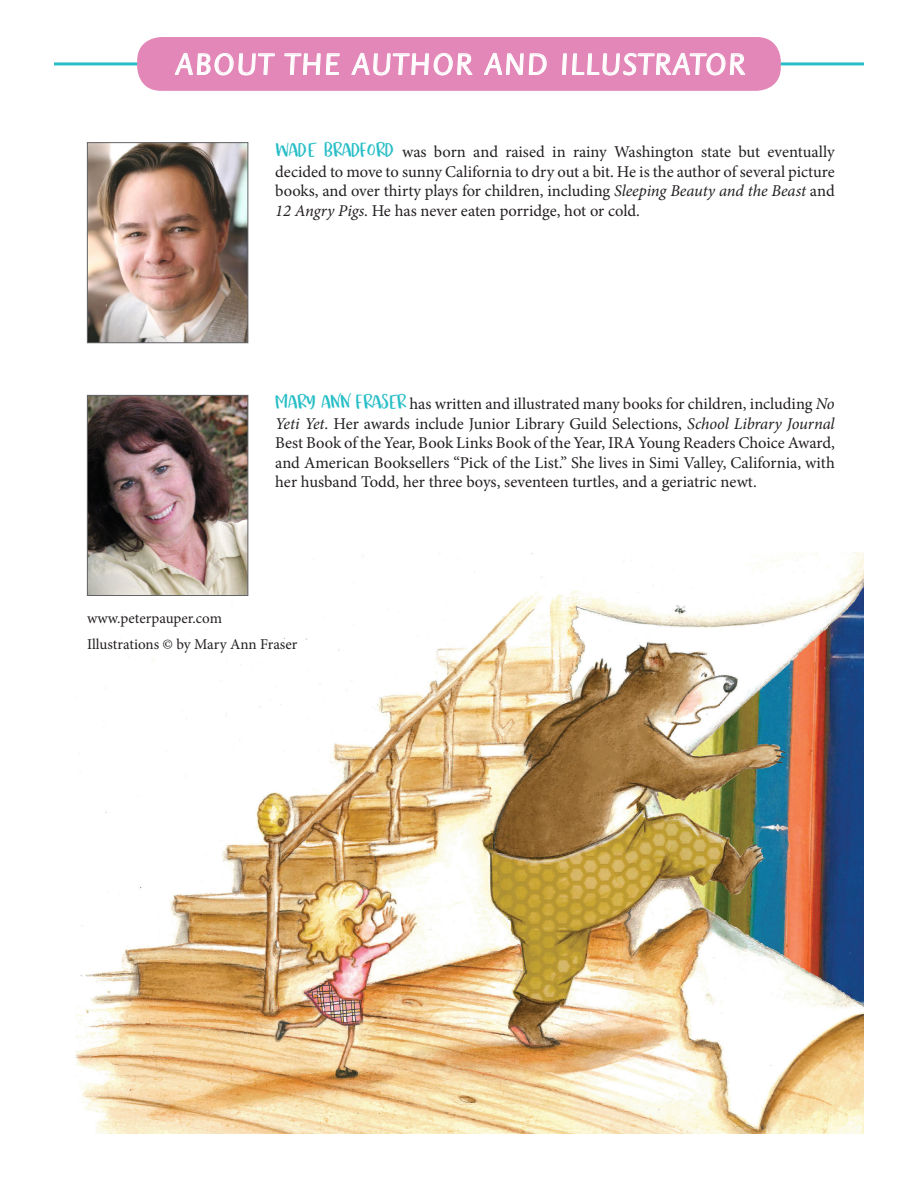
<style>
.page{position:relative;width:918px;height:1188px;background:#fff}
.page>*{position:absolute;margin:0;border:0;box-sizing:border-box;transform-origin:0 0}
.t1{font:500 33px "Flora Std";letter-spacing:.05em;color:#fff}
.t2{font:16.5px/19.5px "Minion Pro";color:#231f20;text-align:justify}
.t3{font:15px "Minion Pro";color:#231f20}
.s1{font-family:"FC Stawberry Frosting";font-size:27px;color:#28bec7}
.s2{font-style:italic}
</style>
<div class="page">
<hr style="left:54px;top:62px;width:810px;height:3px;background:#28bec7">
<img style="left:76px;top:552px;width:788px;height:582px">
<img style="left:89px;top:397px;width:157px;height:197px">
<div style="left:87px;top:395px;width:161px;height:201px;border:1px solid #636366"></div>
<img style="left:89px;top:144px;width:157px;height:197px">
<div style="left:87px;top:142px;width:161px;height:201px;border:1px solid #636366"></div>
<div style="left:137px;top:37px;width:644px;height:54px;background:#e287b7;border-radius:24px"></div>
<svg style="left:174px;top:53px;width:101px;height:23px"></svg>
<svg style="left:284px;top:53px;width:56px;height:22px"></svg>
<svg style="left:351px;top:53px;width:122px;height:23px"></svg>
<svg style="left:484px;top:52px;width:63px;height:39px"></svg>
<svg style="left:562px;top:53px;width:183px;height:23px"></svg>
<p class="t1" style="left:175px;top:47px;width:571px">ABOUT THE AUTHOR AND ILLUSTRATOR</p>
<p class="t2" style="left:275px;top:143px;width:561px"><span class="s1">WADE BRADFORD</span> was born and raised in rainy Washington state but eventually decided to move to sunny California to dry out a bit. He is the author of several picture books, and over thirty plays for children, including <span class="s2">Sleeping Beauty and the Beast</span> and <span class="s2">12 Angry Pigs</span>. He has never eaten porridge, hot or cold.</p>
<p class="t2" style="left:275px;top:394px;width:561px"><span class="s1">MARY ANN FRASER</span> has written and illustrated many books for children, including <span class="s2">No Yeti Yet</span>. Her awards include Junior Library Guild Selections, <span class="s2">School Library Journal </span>Best Book of the Year, Book Links Book of the Year, IRA Young Readers Choice Award, and American Booksellers “Pick of the List.” She lives in Simi Valley, California, with her husband Todd, her three boys, seventeen turtles, and a geriatric newt.</p>
<p class="t3" style="left:87px;top:608px;width:136px">www.peterpauper.com</p>
<p class="t3" style="left:87px;top:634px;width:212px">Illustrations © by Mary Ann Fraser</p>
</div>
